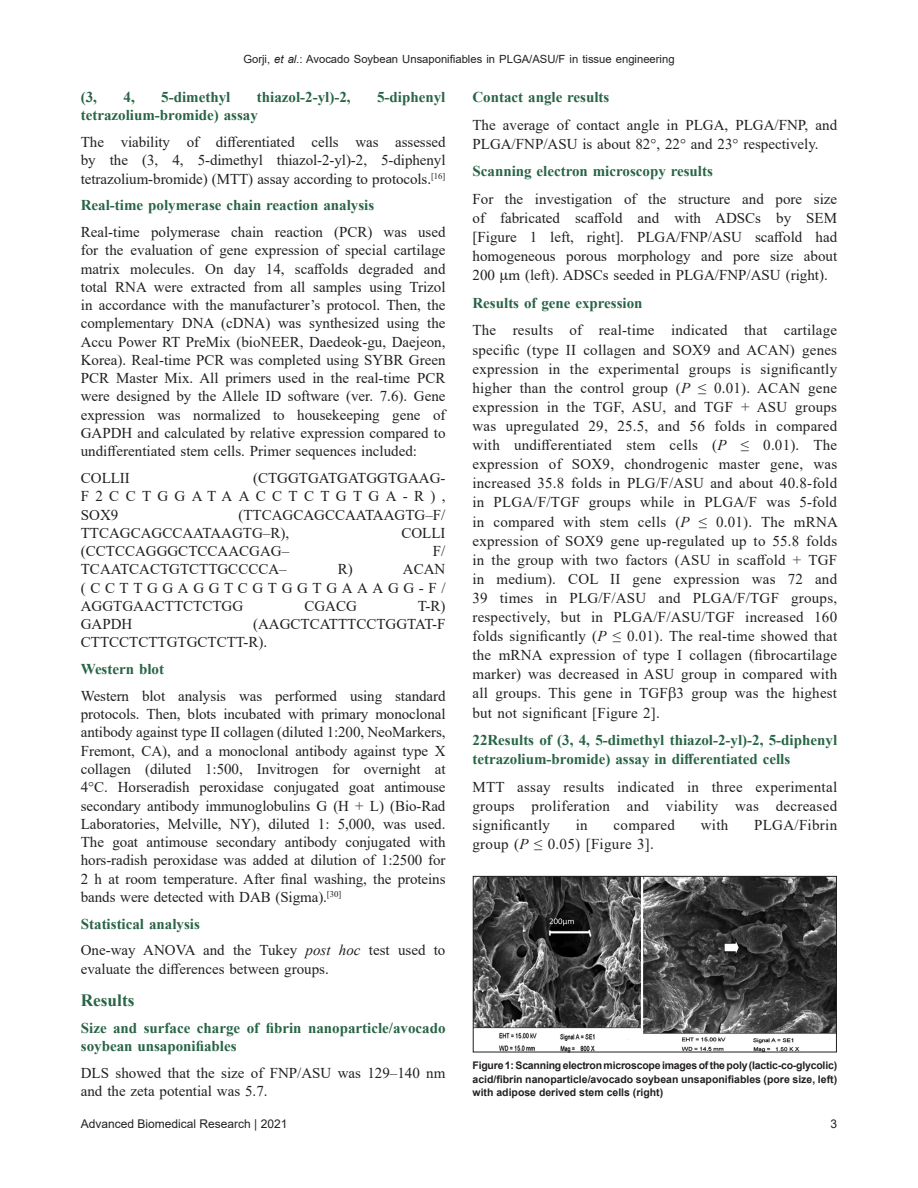
<style>
.page{position:relative;width:918px;height:1188px;background:#fff}
.page>*{position:absolute;margin:0;border:0;box-sizing:border-box;transform-origin:0 0}
.t1{font:700 17.25px "Times New Roman";color:#286446}
.TX{font:15px/18.3px "Times New Roman";color:#231f20;text-align:justify}
.t2{font:700 15px/18.3px "Times New Roman";color:#286446}
.TX-2{font:15px "Times New Roman";letter-spacing:.02em;color:#231f20}
.t3{font:12px "Arial";color:#231f20}
.t4{font:11.25px "Arial";color:#231f20}
.FGC{font:700 10.5px/13.6px "Arial";color:#231f20;text-align:justify}
.s1{font-style:italic}
</style>
<div class="page">
<img style="left:475px;top:878px;width:360px;height:172px">
<div style="left:473px;top:876px;width:364px;height:176px;border:1px solid #231f20"></div>
<p class="t4" style="left:243px;top:51px;width:433px">Gorji, <span class="s1">et al.</span>: Avocado Soybean Unsaponifiables in PLGA/ASU/F in tissue engineering</p>
<h2 class="t2" style="left:81px;top:87px;width:18px">(3,</h2>
<h2 class="t2" style="left:124px;top:87px;width:13px">4,</h2>
<h2 class="t2" style="left:161px;top:87px;width:71px">5‑dimethyl</h2>
<h2 class="t2" style="left:257px;top:87px;width:95px">thiazol‑2‑yl)‑2,</h2>
<h2 class="t2" style="left:377px;top:87px;width:70px">5‑diphenyl</h2>
<h2 class="t2" style="left:81px;top:106px;width:179px">tetrazolium‑bromide) assay</h2>
<p class="TX" style="left:81px;top:132px;width:366px">The viability of differentiated cells was assessed by the (3, 4, 5‑dimethyl thiazol‑2‑yl)‑2, 5‑diphenyl tetrazolium‑bromide) (MTT) assay according to protocols.<sup>[16]</sup></p>
<h2 class="t2" style="left:81px;top:196px;width:295px">Real‑time polymerase chain reaction analysis</h2>
<p class="TX" style="left:81px;top:222px;width:366px">Real‑time polymerase chain reaction (PCR) was used for the evaluation of gene expression of special cartilage matrix molecules. On day 14, scaffolds degraded and total RNA were extracted from all samples using Trizol in accordance with the manufacturer’s protocol. Then, the complementary DNA (cDNA) was synthesized using the Accu Power RT PreMix (bioNEER, Daedeok‑gu, Daejeon, Korea). Real‑time PCR was completed using SYBR Green PCR Master Mix. All primers used in the real‑time PCR were designed by the Allele ID software (ver. 7.6). Gene expression was normalized to housekeeping gene of GAPDH and calculated by relative expression compared to undifferentiated stem cells. Primer sequences included:</p>
<p class="TX" style="left:81px;top:468px;width:51px">COLLII</p>
<p class="TX" style="left:81px;top:468px;width:366px;text-indent:172px">(CTGGTGATGATGGTGAAG-F2CCTGGATAACCTCTGTGA-R), SOX9</p>
<p class="TX" style="left:81px;top:505px;width:366px;text-indent:158px">(TTCAGCAGCCAATAAGTG–F/<br>TTCAGCAGCCAATAAGTG–R),</p>
<p class="TX" style="left:401px;top:523px;width:46px">COLLI</p>
<p class="TX" style="left:81px;top:541px;width:210px">(CCTCCAGGGCTCCAACGAG–</p>
<p class="TX" style="left:433px;top:541px;width:14px">F/</p>
<p class="TX" style="left:81px;top:560px;width:207px">TCAATCACTGTCTTGCCCCA–</p>
<p class="TX" style="left:338px;top:560px;width:16px">R)</p>
<p class="TX" style="left:81px;top:560px;width:366px;text-indent:322px">ACAN (CCTTGGAGGTCGTGGTGAAAGG-F/ AGGTGAACTTCTCTGG</p>
<p class="TX" style="left:304px;top:596px;width:54px">CGACG</p>
<p class="TX" style="left:418px;top:596px;width:29px">T-R)</p>
<p class="TX" style="left:81px;top:615px;width:366px;text-indent:172px">(AAGCTCATTTCCTGGTAT-F<br>CTTCCTCTTGTGCTCTT-R).</p>
<h2 class="t2" style="left:81px;top:660px;width:85px">Western blot</h2>
<p class="TX" style="left:81px;top:686px;width:366px">Western blot analysis was performed using standard protocols. Then, blots incubated with primary monoclonal antibody against type II collagen (diluted 1:200, NeoMarkers, Fremont, CA), and a monoclonal antibody against type X collagen (diluted 1:500, Invitrogen for overnight at 4°C. Horseradish peroxidase conjugated goat antimouse secondary antibody immunoglobulins G (H + L) (Bio‑Rad Laboratories, Melville, NY), diluted 1: 5,000, was used.<br>The goat antimouse secondary antibody conjugated with hors‑radish peroxidase was added at dilution of 1:2500 for 2 h at room temperature. After final washing, the proteins bands were detected with DAB (Sigma).<sup>[30]</sup></p>
<h2 class="t2" style="left:81px;top:914px;width:121px">Statistical analysis</h2>
<p class="TX" style="left:81px;top:941px;width:366px">One‑way ANOVA and the Tukey <span class="s1">post hoc</span> test used to evaluate the differences between groups.</p>
<h1 class="t1" style="left:81px;top:988px;width:55px">Results</h1>
<h2 class="t2" style="left:81px;top:1018px;width:366px">Size and surface charge of fibrin nanoparticle/avocado soybean unsaponifiables</h2>
<p class="TX" style="left:81px;top:1063px;width:366px">DLS showed that the size of FNP/ASU was 129–140 nm and the zeta potential was 5.7.</p>
<p class="TX" style="left:81px;top:615px;width:53px">GAPDH</p>
<h2 class="t2" style="left:472px;top:87px;width:138px">Contact angle results</h2>
<p class="TX" style="left:472px;top:115px;width:366px;line-height:19px">The average of contact angle in PLGA, PLGA/FNP, and<br>PLGA/FNP/ASU is about 82°, 22° and 23° respectively.</p>
<h2 class="t2" style="left:472px;top:162px;width:242px">Scanning electron microscopy results</h2>
<p class="TX" style="left:472px;top:189px;width:366px;line-height:19px">For the investigation of the structure and pore size of fabricated scaffold and with ADSCs by SEM [Figure 1 left, right]. PLGA/FNP/ASU scaffold had homogeneous porous morphology and pore size about 200 m (left). ADSCs seeded in PLGA/FNP/ASU (right).</p>
<h2 class="t2" style="left:472px;top:293px;width:172px">Results of gene expression</h2>
<p class="TX" style="left:472px;top:320px;width:367px;line-height:19px">The results of real‑time indicated that cartilage specific (type II collagen and SOX9 and ACAN) genes expression in the experimental groups is significantly higher than the control group (<span class="s1">P</span> ≤ 0.01). ACAN gene expression in the TGF, ASU, and TGF + ASU groups was upregulated 29, 25.5, and 56 folds in compared with undifferentiated stem cells (<span class="s1">P</span> ≤ 0.01). The expression of SOX9, chondrogenic master gene, was increased 35.8 folds in PLG/F/ASU and about 40.8‑fold in PLGA/F/TGF groups while in PLGA/F was 5‑fold in compared with stem cells (<span class="s1">P</span> ≤ 0.01). The mRNA expression of SOX9 gene up‑regulated up to 55.8 folds in the group with two factors (ASU in scaffold + TGF in medium). COL II gene expression was 72 and 39 times in PLG/F/ASU and PLGA/F/TGF groups, respectively, but in PLGA/F/ASU/TGF increased 160 folds significantly (<span class="s1">P</span> ≤ 0.01). The real‑time showed that the mRNA expression of type I collagen (fibrocartilage marker) was decreased in ASU group in compared with all groups. This gene in TGF 3 group was the highest but not significant [Figure 2].</p>
<h2 class="t2" style="left:472px;top:730px;width:366px;line-height:19px">22Results of (3, 4, 5‑dimethyl thiazol‑2‑yl)‑2, 5‑diphenyl tetrazolium‑bromide) assay in differentiated cells</h2>
<p class="TX" style="left:472px;top:777px;width:366px;line-height:19px">MTT assay results indicated in three experimental groups proliferation and viability was decreased significantly</p>
<p class="TX" style="left:576px;top:815px;width:13px">in</p>
<p class="TX-2" style="left:614px;top:814px;width:63px">compared</p>
<p class="TX" style="left:701px;top:815px;width:29px">with</p>
<p class="TX-2" style="left:754px;top:814px;width:85px">PLGA/Fibrin</p>
<p class="TX-2" style="left:472px;top:834px;width:183px">group (<span class="s1">P</span> ≤ 0.05) [Figure 3].</p>
<p class="FGC" style="left:472px;top:1058px;width:366px">Figure 1: Scanning electron microscope images of the poly (lactic‑co‑glycolic) acid/fibrin nanoparticle/avocado soybean unsaponifiables (pore size, left) with adipose derived stem cells (right)</p>
<p class="t3" style="left:81px;top:1116px;width:208px">Advanced Biomedical Research | 2021</p>
<p class="t3" style="left:830px;top:1116px;width:8px">3</p>
</div>
